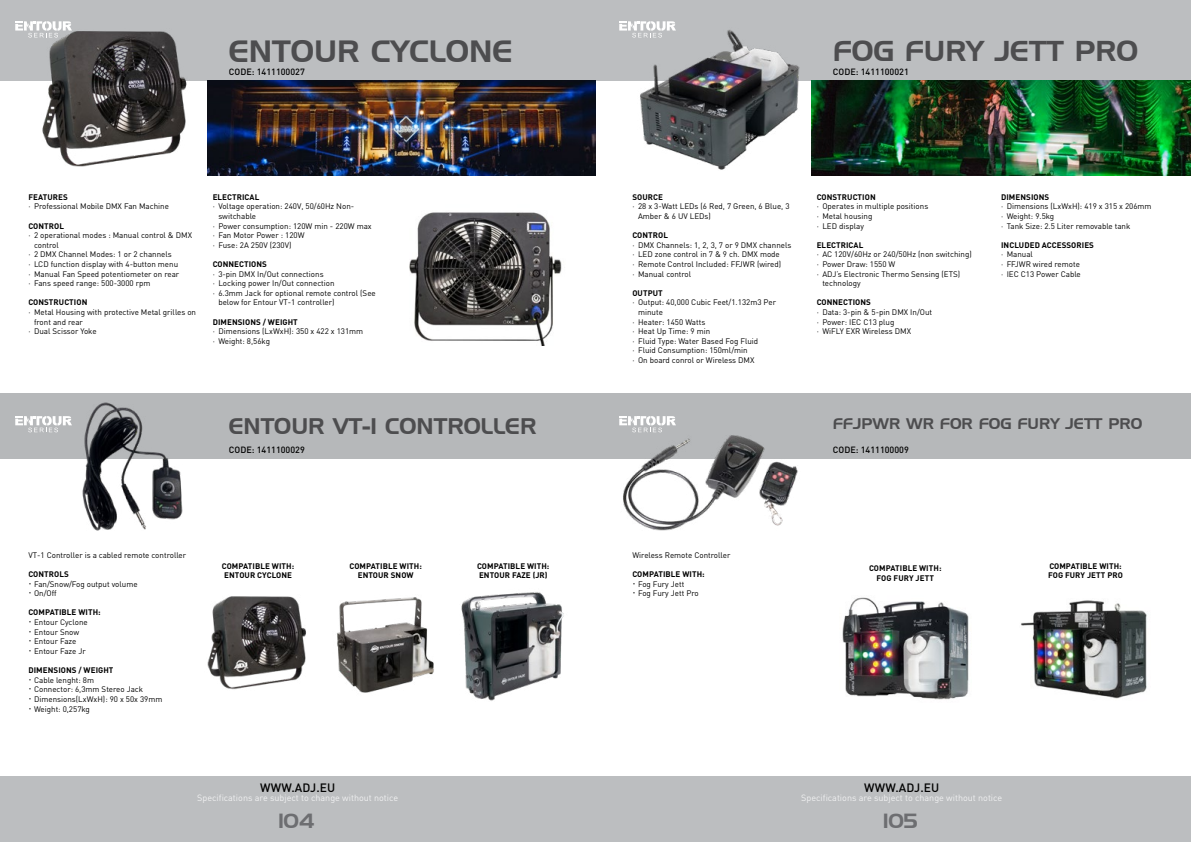
<style>
.page{position:relative;width:1191px;height:842px;background:#fff}
.page>*{position:absolute;margin:0;border:0;box-sizing:border-box;transform-origin:0 0}
.t1{font:30px "Handel Gothic BT";color:#4d4d4f}
.t2{font:28px "Handel Gothic BT";color:#4d4d4f}
.t3{font:22px "Handel Gothic BT";color:#4d4d4f}
.t4{font:20px "Handel Gothic BT";color:#6d6e71}
.t5{font:15px "Handel Gothic BT";color:#4d4d4f}
.t6{font:500 12px "DIN Pro";letter-spacing:.01em;color:#000}
.t7{font:9px "DIN Pro";color:#f1f1f2}
.t8{font:500 9px "DIN Pro";color:#000}
.t9{font:8px/9.6px "DIN Pro";color:#000}
.t10{font:700 8px/9.6px "DIN Pro";letter-spacing:.01em;color:#000}
.s1{font-weight:700}
.s2{font-size:12px}
</style>
<div class="page">
<div style="left:0;top:393px;width:595px;height:66px;background:#b6b8ba"></div>
<img style="left:56px;top:402px;width:127px;height:129px">
<div style="left:0;top:0;width:595px;height:81px;background:#bcbec0"></div>
<img style="left:42px;top:31px;width:145px;height:136px">
<div style="left:0;top:777px;width:595px;height:65px;background:#bcbec0"></div>
<svg style="left:15px;top:416px;width:57px;height:16px"></svg>
<svg style="left:15px;top:21px;width:57px;height:17px"></svg>
<div style="left:595px;top:393px;width:596px;height:66px;background:#b6b8ba"></div>
<img style="left:623px;top:432px;width:175px;height:99px">
<div style="left:595px;top:0;width:596px;height:81px;background:#bcbec0"></div>
<img style="left:640px;top:30px;width:160px;height:140px">
<div style="left:595px;top:777px;width:596px;height:65px;background:#bcbec0"></div>
<svg style="left:619px;top:416px;width:57px;height:16px"></svg>
<svg style="left:619px;top:21px;width:57px;height:17px"></svg>
<img style="left:207px;top:596px;width:99px;height:94px">
<img style="left:337px;top:597px;width:97px;height:96px">
<img style="left:461px;top:592px;width:103px;height:109px">
<img style="left:842px;top:597px;width:127px;height:103px">
<img style="left:1021px;top:600px;width:126px;height:99px">
<img style="left:811px;top:81px;width:380px;height:95px">
<img style="left:207px;top:81px;width:388px;height:95px">
<img style="left:409px;top:212px;width:153px;height:134px">
<h1 class="t1" style="left:229px;top:33px;width:285px">ENTOUR CYCLONE</h1>
<p class="t8" style="left:229px;top:66px;width:78px">CODE: 1411100027</p>
<h2 class="t2" style="left:832px;top:34px;width:307px">FOG FURY JETT PRO</h2>
<p class="t8" style="left:832px;top:66px;width:78px">CODE: 1411100021</p>
<p class="t10" style="left:28px;top:192px;width:41px">FEATURES</p>
<p class="t9" style="left:28px;top:201px;width:142px">· Professional Mobile DMX Fan Machine</p>
<p class="t10" style="left:28px;top:221px;width:37px">CONTROL</p>
<p class="t9" style="left:28px;top:230px;width:165px">· 2 operational modes : Manual control &amp; DMX</p>
<p class="t9" style="left:34px;top:240px;width:26px">control</p>
<p class="t9" style="left:28px;top:249px;width:145px">· 2 DMX Channel Modes: 1 or 2 channels</p>
<p class="t9" style="left:28px;top:259px;width:151px">· LCD function display with 4-button menu</p>
<p class="t9" style="left:28px;top:269px;width:152px">· Manual Fan Speed potentiometer on rear</p>
<p class="t9" style="left:28px;top:278px;width:124px">· Fans speed range: 500-3000 rpm</p>
<p class="t10" style="left:28px;top:297px;width:60px">CONSTRUCTION</p>
<p class="t9" style="left:28px;top:307px;width:169px">· Metal Housing with protective Metal grilles on</p>
<p class="t9" style="left:34px;top:317px;width:50px">front and rear</p>
<p class="t9" style="left:28px;top:326px;width:70px">· Dual Scissor Yoke</p>
<p class="t10" style="left:213px;top:192px;width:48px">ELECTRICAL</p>
<p class="t9" style="left:213px;top:201px;width:143px">· Voltage operation: 240V, 50/60Hz Non-</p>
<p class="t9" style="left:218px;top:211px;width:39px">switchable</p>
<p class="t9" style="left:213px;top:221px;width:161px">· Power consumption: 120W min - 220W max</p>
<p class="t9" style="left:213px;top:230px;width:93px">· Fan Motor Power : 120W</p>
<p class="t9" style="left:213px;top:240px;width:80px">· Fuse: 2A 250V (230V)</p>
<p class="t10" style="left:213px;top:259px;width:56px">CONNECTIONS</p>
<p class="t9" style="left:213px;top:269px;width:112px">· 3-pin DMX In/Out connections</p>
<p class="t9" style="left:213px;top:278px;width:124px">· Locking power In/Out connection</p>
<p class="t9" style="left:213px;top:288px;width:165px">· 6.3mm Jack for optional remote control (See</p>
<p class="t9" style="left:218px;top:297px;width:118px">below for Entour VT-1 controller)</p>
<p class="t10" style="left:213px;top:317px;width:87px">DIMENSIONS / WEIGHT</p>
<p class="t9" style="left:213px;top:326px;width:152px">· Dimensions (LxWxH): 350 x 422 x 131mm · Weight: 8,56kg</p>
<h3 class="t3" style="left:229px;top:413px;width:309px">ENTOUR VT-1 CONTROLLER</h3>
<p class="t8" style="left:229px;top:444px;width:78px">CODE: 1411100029</p>
<p class="t10" style="left:632px;top:192px;width:32px">SOURCE</p>
<p class="t9" style="left:638px;top:201px;width:153px;text-indent:-6px">· 28 x 3-Watt LEDs (6 Red, 7 Green, 6 Blue, 3<br>Amber &amp; 6 UV LEDs)</p>
<p class="t10" style="left:632px;top:230px;width:37px">CONTROL</p>
<p class="t9" style="left:632px;top:240px;width:161px">· DMX Channels: 1, 2, 3, 7 or 9 DMX channels · LED zone control in 7 &amp; 9 ch. DMX mode<br>· Remote Control Included: FFJWR (wired)<br>· Manual control</p>
<p class="t10" style="left:632px;top:288px;width:32px">OUTPUT</p>
<p class="t9" style="left:632px;top:297px;width:145px">· Output: 40,000 Cubic Feet/1.132m3 Per</p>
<p class="t9" style="left:638px;top:307px;width:26px">minute</p>
<p class="t9" style="left:632px;top:317px;width:74px">· Heater: 1450 Watts</p>
<p class="t9" style="left:632px;top:326px;width:79px">· Heat Up Time: 9 min</p>
<p class="t9" style="left:632px;top:336px;width:127px">· Fluid Type: Water Based Fog Fluid</p>
<p class="t9" style="left:632px;top:345px;width:117px">· Fluid Consumption: 150ml/min</p>
<p class="t9" style="left:632px;top:355px;width:124px">· On board conrol or Wireless DMX</p>
<p class="t10" style="left:816px;top:192px;width:60px">CONSTRUCTION</p>
<p class="t9" style="left:816px;top:201px;width:113px">· Operates in multiple positions · Metal housing<br>· LED display</p>
<p class="t10" style="left:816px;top:240px;width:48px">ELECTRICAL</p>
<p class="t9" style="left:816px;top:249px;width:157px">· AC 120V/60Hz or 240/50Hz (non switching)</p>
<p class="t9" style="left:816px;top:259px;width:80px">· Power Draw: 1550 W</p>
<p class="t9" style="left:816px;top:269px;width:145px">· ADJ’s Electronic Thermo Sensing (ETS)</p>
<p class="t9" style="left:822px;top:278px;width:40px">technology</p>
<p class="t10" style="left:816px;top:297px;width:56px">CONNECTIONS</p>
<p class="t9" style="left:816px;top:307px;width:117px">· Data: 3-pin &amp; 5-pin DMX In/Out · Power: IEC C13 plug<br>· WiFLY EXR Wireless DMX</p>
<p class="t10" style="left:1001px;top:192px;width:50px">DIMENSIONS</p>
<p class="t9" style="left:1001px;top:201px;width:152px">· Dimensions (LxWxH): 419 x 315 x 206mm · Weight: 9.5kg<br>· Tank Size: 2.5 Liter removable tank</p>
<p class="t10" style="left:1001px;top:240px;width:94px">INCLUDED ACCESSORIES</p>
<p class="t9" style="left:1001px;top:249px;width:81px">· Manual<br>· FFJWR wired remote · IEC C13 Power Cable</p>
<h3 class="t5" style="left:832px;top:414px;width:311px">FFJPWR WR FOR FOG FURY JETT PRO</h3>
<p class="t8" style="left:832px;top:444px;width:78px">CODE: 1411100009</p>
<p class="t9" style="left:28px;top:550px;width:159px">VT-1 Controller is a cabled remote controller</p>
<p class="t9" style="left:28px;top:569px;width:111px"><span class="s1">CONTROLS<br></span><span class="s2">·</span> Fan/Snow/Fog output volume <span class="s2">·</span> On/Off</p>
<p class="t9" style="left:28px;top:607px;width:74px"><span class="s1">COMPATIBLE WITH: </span><span class="s2">·</span> Entour Cyclone<br><span class="s2">·</span> Entour Snow<br><span class="s2">·</span> Entour Faze<br><span class="s2">·</span> Entour Faze Jr</p>
<p class="t9" style="left:28px;top:665px;width:136px"><span class="s1">DIMENSIONS / WEIGHT<br></span><span class="s2">·</span> Cable lenght: 8m<br><span class="s2">·</span> Connector: 6,3mm Stereo Jack<br><span class="s2">·</span> Dimensions(LxWxH): 90 x 50x 39mm <span class="s2">·</span> Weight: 0,257kg</p>
<p class="t9" style="left:632px;top:550px;width:99px">Wireless Remote Controller</p>
<p class="t9" style="left:632px;top:569px;width:74px"><span class="s1">COMPATIBLE WITH: </span><span class="s2">·</span> Fog Fury Jett<br><span class="s2">·</span> Fog Fury Jett Pro</p>
<p class="t10" style="left:222px;top:561px;width:74px">COMPATIBLE WITH:<br>ENTOUR CYCLONE</p>
<p class="t10" style="left:349px;top:561px;width:74px;text-align:center">COMPATIBLE WITH:<br>ENTOUR SNOW</p>
<p class="t10" style="left:477px;top:561px;width:74px">COMPATIBLE WITH:<br>ENTOUR FAZE (JR)</p>
<p class="t10" style="left:869px;top:563px;width:74px;text-align:center">COMPATIBLE WITH:<br>FOG FURY JETT</p>
<p class="t10" style="left:1048px;top:561px;width:76px">COMPATIBLE WITH:<br>FOG FURY JETT PRO</p>
<h3 class="t6" style="left:260px;top:779px;width:76px">WWW.ADJ.EU</h3>
<p class="t7" style="left:197px;top:791px;width:203px">Specifications are subject to change without notice</p>
<h3 class="t4" style="left:278px;top:808px;width:38px">104</h3>
<h3 class="t6" style="left:864px;top:779px;width:76px">WWW.ADJ.EU</h3>
<p class="t7" style="left:801px;top:791px;width:203px">Specifications are subject to change without notice</p>
<h3 class="t4" style="left:883px;top:808px;width:36px">105</h3>
</div>
